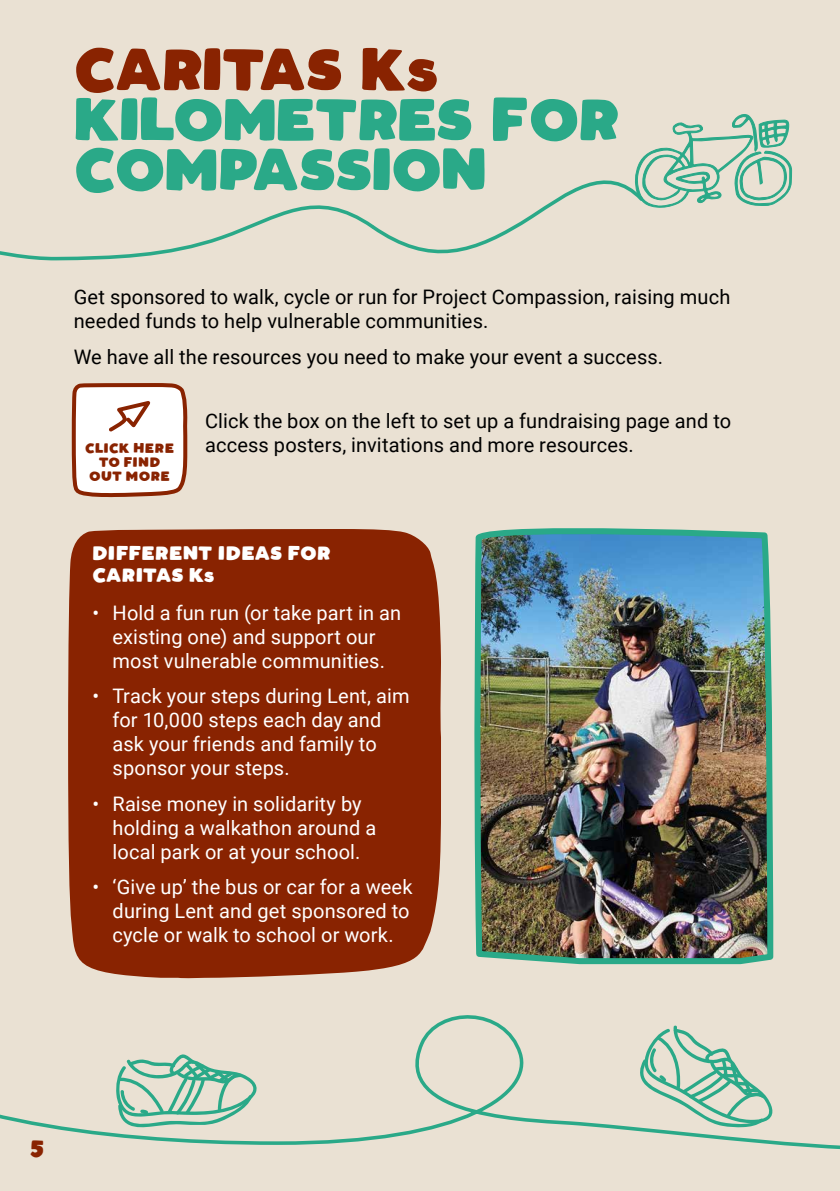
<style>
.page{position:relative;width:840px;height:1191px;background:#fff}
.page>*{position:absolute;margin:0;border:0;box-sizing:border-box;transform-origin:0 0}
.t1{font:80px "Watermelon ILTD";letter-spacing:-.02em;color:#2aa988}
.t2{font:80px "Watermelon ILTD";letter-spacing:-.02em;color:#892301}
.t3{font:32px "Watermelon ILTD";color:#892301}
.t4{font:26px/22px "Watermelon ILTD";color:#fff}
.t5{font:20px/24px "Roboto";letter-spacing:.005em;color:#fff}
.t6{font:20px/24px "Roboto";letter-spacing:.005em;color:#000}
.t7{font:18px/14px "Watermelon ILTD";letter-spacing:.03em;color:#892301;text-align:center}
.s1{font-size:68px}
.s2{font-size:22px}
</style>
<div class="page">
<hr style="left:839px;top:0;width:1px;height:1191px;background:#c6dbc1">
<div style="left:0;top:0;width:839px;height:1191px;background:#eae1d3"></div>
<div style="left:68px;top:529px;width:373px;height:449px;background:#892301"></div>
<svg style="left:639px;top:114px;width:153px;height:94px"></svg>
<svg style="left:0;top:1015px;width:839px;height:134px"></svg>
<img style="left:474px;top:528px;width:300px;height:437px">
<svg style="left:638px;top:1025px;width:137px;height:102px"></svg>
<svg style="left:0;top:162px;width:646px;height:99px"></svg>
<svg style="left:71px;top:383px;width:117px;height:115px;background:#ecddd8"></svg>
<h1 class="t2" style="left:74px;top:40px;width:366px">CARITAS K<span class="s1">s</span></h1>
<h1 class="t1" style="left:74px;top:90px;width:547px">KILOMETRES FOR</h1>
<h1 class="t1" style="left:74px;top:140px;width:414px">COMPASSION</h1>
<p class="t6" style="left:74px;top:284px;width:657px">Get sponsored to walk, cycle or run for Project Compassion, raising much needed funds to help vulnerable communities.</p>
<p class="t6" style="left:74px;top:344px;width:590px">We have all the resources you need to make your event a success.</p>
<p class="t7" style="left:85px;top:442px;width:90px">CLICK HERE<br>TO FIND<br>OUT MORE</p>
<p class="t6" style="left:205px;top:408px;width:527px">Click the box on the left to set up a fundraising page and to access posters, invitations and more resources.</p>
<h3 class="t4" style="left:92px;top:543px;width:240px">DIFFERENT IDEAS FOR<br>CARITAS K<span class="s2">s</span></h3>
<p class="t5" style="left:92px;top:600px;width:310px;text-align:center">• Hold a fun run (or take part in an existing one) and support our most vulnerable communities.</p>
<p class="t5" style="left:112px;top:683px;width:298px;text-indent:-20px">• Track your steps during Lent, aim for 10,000 steps each day and ask your friends and family to sponsor your steps.</p>
<p class="t5" style="left:112px;top:791px;width:265px;text-indent:-20px">• Raise money in solidarity by holding a walkathon around a local park or at your school.</p>
<p class="t5" style="left:112px;top:874px;width:301px;text-indent:-20px">• ‘Give up’ the bus or car for a week during Lent and get sponsored to cycle or walk to school or work.</p>
<h2 class="t3" style="left:29px;top:1137px;width:17px">5</h2>
</div>
